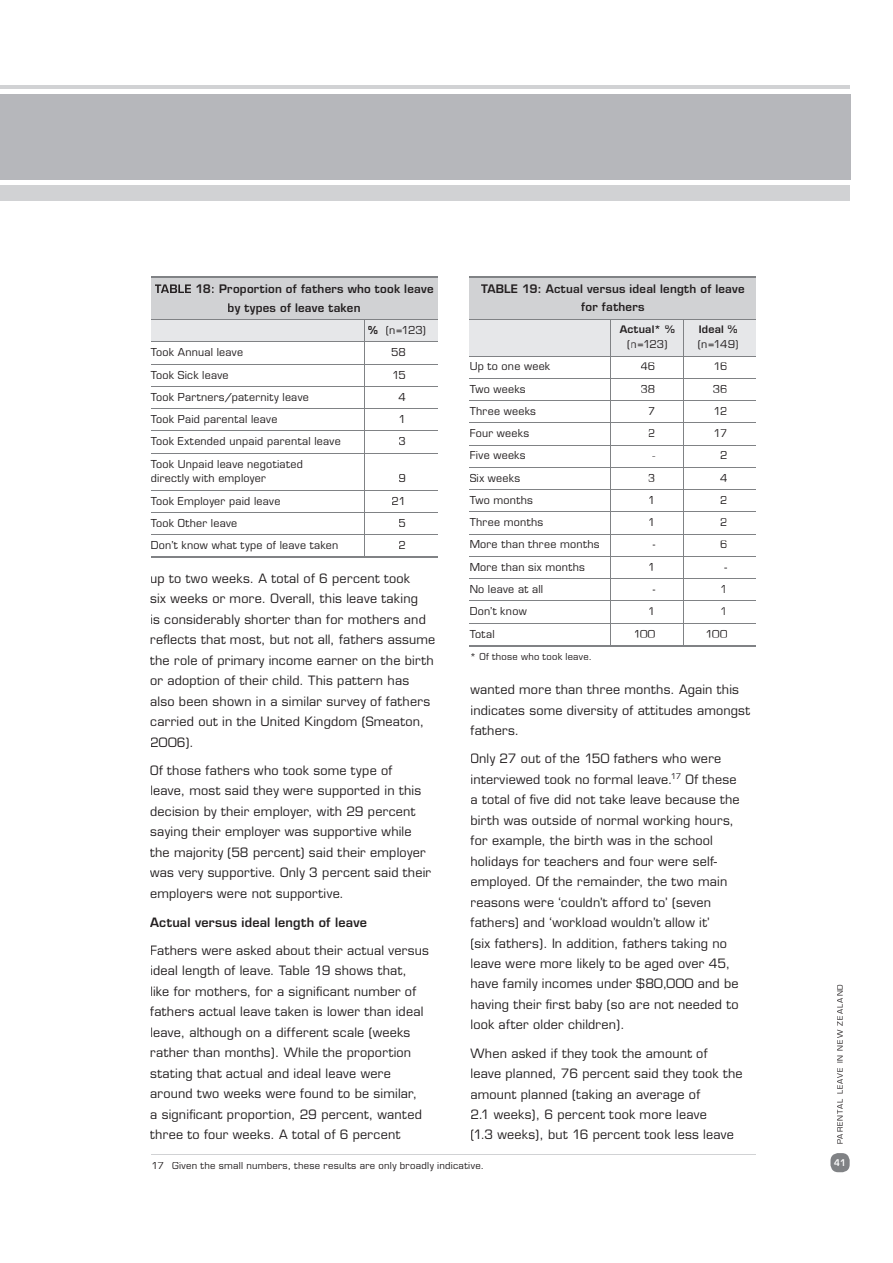
<style>
.page{position:relative;width:893px;height:1263px;background:#fff}
.page>*{position:absolute;margin:0;border:0;box-sizing:border-box;transform-origin:0 0}
.t1{font:12.6px/20.4px "Eurostile";letter-spacing:.02em;color:#231f20}
.t2{font:600 12.6px "Eurostile";letter-spacing:.015em;color:#231f20}
.t3{font:600 11.55px/18.8px "Eurostile";letter-spacing:.02em;color:#231f20}
.t4{font:10.65px/14.7px "Eurostile";letter-spacing:.025em;color:#231f20}
.t5{font:600 10.65px "Eurostile";letter-spacing:.02em;color:#231f20}
.t6{font:9.45px "Eurostile";letter-spacing:.025em;color:#231f20}
.t7{font:9.3px "Eurostile";letter-spacing:.03em;color:#231f20}
.t8{font:600 9px "Eurostile";color:#fff;scale:.9 1}
.t9{font:7.5px "Eurostile";letter-spacing:.145em;color:#231f20}
.s1{font-weight:700}
</style>
<div class="page">
<hr style="left:0;top:85px;width:850px;height:3px;background:#d1d2d4">
<div style="left:0;top:185px;width:850px;height:15px;background:#d1d2d4"></div>
<div style="left:831px;top:1153px;width:19px;height:19px;background:#808285;border-radius:8px"></div>
<div style="left:0;top:94px;width:850px;height:85px;background:#b6b7bb"></div>
<div style="left:470px;top:277px;width:286px;height:42px;background:#d1d2d4"></div>
<div style="left:470px;top:319px;width:286px;height:37px;background:#e6e7e9"></div>
<div style="left:151px;top:319px;width:286px;height:23px;background:#e6e7e9"></div>
<div style="left:151px;top:277px;width:286px;height:43px;background:#d1d2d4"></div>
<hr style="left:151px;top:277px;width:286px;height:1px;background:#808285">
<hr style="left:151px;top:319px;width:286px;height:1px;background:#808285">
<hr style="left:151px;top:342px;width:286px;height:1px;background:#808285">
<hr style="left:151px;top:364px;width:286px;height:1px;background:#808285">
<hr style="left:151px;top:386px;width:286px;height:1px;background:#808285">
<hr style="left:151px;top:408px;width:286px;height:1px;background:#808285">
<hr style="left:151px;top:431px;width:286px;height:1px;background:#808285">
<hr style="left:151px;top:453px;width:286px;height:1px;background:#808285">
<hr style="left:151px;top:490px;width:286px;height:1px;background:#808285">
<hr style="left:151px;top:512px;width:286px;height:1px;background:#808285">
<hr style="left:151px;top:534px;width:286px;height:1px;background:#808285">
<hr style="left:151px;top:557px;width:286px;height:1px;background:#808285">
<svg style="left:155px;top:284px;width:36px;height:9px"></svg>
<hr style="left:365px;top:320px;width:1px;height:238px;background:#808285">
<hr style="left:683px;top:319px;width:1px;height:327px;background:#808285">
<hr style="left:610px;top:319px;width:1px;height:327px;background:#808285">
<hr style="left:470px;top:276px;width:286px;height:1px;background:#808285">
<hr style="left:470px;top:319px;width:286px;height:1px;background:#808285">
<hr style="left:470px;top:356px;width:286px;height:1px;background:#808285">
<hr style="left:470px;top:378px;width:286px;height:1px;background:#808285">
<hr style="left:470px;top:400px;width:286px;height:1px;background:#808285">
<hr style="left:470px;top:422px;width:286px;height:1px;background:#808285">
<hr style="left:470px;top:445px;width:286px;height:1px;background:#808285">
<hr style="left:470px;top:467px;width:286px;height:1px;background:#808285">
<hr style="left:470px;top:489px;width:286px;height:1px;background:#808285">
<hr style="left:470px;top:512px;width:286px;height:1px;background:#808285">
<hr style="left:470px;top:534px;width:286px;height:1px;background:#808285">
<hr style="left:470px;top:556px;width:286px;height:1px;background:#808285">
<hr style="left:470px;top:578px;width:286px;height:1px;background:#808285">
<hr style="left:470px;top:601px;width:286px;height:1px;background:#808285">
<hr style="left:470px;top:623px;width:286px;height:1px;background:#808285">
<hr style="left:470px;top:645px;width:286px;height:1px;background:#808285">
<hr style="left:151px;top:1154px;width:604px;height:1px;background:#d1d2d4">
<p class="t3" style="left:228px;top:279px;width:207px;text-indent:-32px">18: Proportion of fathers who took leave by types of leave taken</p>
<p class="t4" style="left:368px;top:323px;width:59px"><span class="s1">%</span> (n=123)</p>
<p class="t4" style="left:151px;top:345px;width:94px">Took Annual leave</p>
<p class="t4" style="left:391px;top:345px;width:16px">58</p>
<p class="t4" style="left:151px;top:367px;width:79px">Took Sick leave</p>
<p class="t4" style="left:392px;top:367px;width:15px">15</p>
<p class="t4" style="left:151px;top:390px;width:159px">Took Partners/paternity leave</p>
<p class="t4" style="left:399px;top:390px;width:9px">4</p>
<p class="t4" style="left:151px;top:412px;width:128px">Took Paid parental leave</p>
<p class="t4" style="left:399px;top:412px;width:9px">1</p>
<p class="t4" style="left:151px;top:434px;width:191px">Took Extended unpaid parental leave</p>
<p class="t4" style="left:399px;top:434px;width:9px">3</p>
<p class="t4" style="left:151px;top:456px;width:153px">Took Unpaid leave negotiated directly with employer</p>
<p class="t4" style="left:399px;top:471px;width:9px">9</p>
<p class="t4" style="left:151px;top:493px;width:131px">Took Employer paid leave</p>
<p class="t4" style="left:392px;top:493px;width:16px">21</p>
<p class="t4" style="left:151px;top:516px;width:88px">Took Other leave</p>
<p class="t4" style="left:399px;top:516px;width:9px">5</p>
<p class="t4" style="left:151px;top:538px;width:189px">Don’t know what type of leave taken</p>
<p class="t4" style="left:399px;top:538px;width:9px">2</p>
<p class="t1" style="left:150px;top:568px;width:286px">up to two weeks. A total of 6 percent took<br>six weeks or more. Overall, this leave taking<br>is considerably shorter than for mothers and reflects that most, but not all, fathers assume the role of primary income earner on the birth or adoption of their child. This pattern has also been shown in a similar survey of fathers carried out in the United Kingdom (Smeaton, 2006).</p>
<p class="t1" style="left:150px;top:760px;width:282px">Of those fathers who took some type of<br>leave, most said they were supported in this decision by their employer, with 29 percent saying their employer was supportive while the majority (58 percent) said their employer was very supportive. Only 3 percent said their employers were not supportive.</p>
<p class="t2" style="left:150px;top:914px;width:218px">Actual versus ideal length of leave</p>
<p class="t1" style="left:150px;top:940px;width:280px">Fathers were asked about their actual versus ideal length of leave. Table 19 shows that, like for mothers, for a significant number of fathers actual leave taken is lower than ideal leave, although on a different scale (weeks rather than months). While the proportion stating that actual and ideal leave were around two weeks were found to be similar,<br>a significant proportion, 29 percent, wanted three to four weeks. A total of 6 percent</p>
<p class="t3" style="left:481px;top:279px;width:265px;text-align:center">TABLE 19: Actual versus ideal length of leave for fathers</p>
<p class="t5" style="left:620px;top:323px;width:57px">Actual* %</p>
<p class="t5" style="left:699px;top:323px;width:40px">Ideal %</p>
<p class="t4" style="left:627px;top:337px;width:42px">(n=123)</p>
<p class="t4" style="left:698px;top:337px;width:42px">(n=149)</p>
<p class="t4" style="left:470px;top:359px;width:82px">Up to one week</p>
<p class="t4" style="left:640px;top:359px;width:16px">46</p>
<p class="t4" style="left:714px;top:359px;width:15px">16</p>
<p class="t4" style="left:470px;top:381px;width:58px">Two weeks</p>
<p class="t4" style="left:641px;top:381px;width:16px">38</p>
<p class="t4" style="left:713px;top:381px;width:16px">36</p>
<p class="t4" style="left:470px;top:404px;width:68px">Three weeks</p>
<p class="t4" style="left:648px;top:404px;width:9px">7</p>
<p class="t4" style="left:714px;top:404px;width:15px">12</p>
<p class="t4" style="left:470px;top:426px;width:61px">Four weeks</p>
<p class="t4" style="left:648px;top:426px;width:9px">2</p>
<p class="t4" style="left:714px;top:426px;width:15px">17</p>
<p class="t4" style="left:470px;top:448px;width:57px">Five weeks</p>
<p class="t4" style="left:653px;top:448px;width:4px">-</p>
<p class="t4" style="left:720px;top:448px;width:9px">2</p>
<p class="t4" style="left:470px;top:471px;width:52px">Six weeks</p>
<p class="t4" style="left:648px;top:471px;width:9px">3</p>
<p class="t4" style="left:720px;top:471px;width:9px">4</p>
<p class="t4" style="left:470px;top:493px;width:65px">Two months</p>
<p class="t4" style="left:648px;top:493px;width:9px">1</p>
<p class="t4" style="left:720px;top:493px;width:9px">2</p>
<p class="t4" style="left:470px;top:515px;width:75px">Three months</p>
<p class="t4" style="left:648px;top:515px;width:9px">1</p>
<p class="t4" style="left:720px;top:515px;width:9px">2</p>
<p class="t4" style="left:470px;top:537px;width:131px">More than three months</p>
<p class="t4" style="left:653px;top:537px;width:4px">-</p>
<p class="t4" style="left:720px;top:537px;width:9px">6</p>
<p class="t4" style="left:470px;top:560px;width:117px">More than six months</p>
<p class="t4" style="left:648px;top:560px;width:9px">1</p>
<p class="t4" style="left:725px;top:560px;width:4px">-</p>
<p class="t4" style="left:470px;top:582px;width:75px">No leave at all</p>
<p class="t4" style="left:653px;top:582px;width:4px">-</p>
<p class="t4" style="left:720px;top:582px;width:9px">1</p>
<p class="t4" style="left:470px;top:604px;width:59px">Don’t know</p>
<p class="t4" style="left:648px;top:604px;width:9px">1</p>
<p class="t4" style="left:720px;top:604px;width:9px">1</p>
<p class="t4" style="left:470px;top:626px;width:26px">Total</p>
<p class="t4" style="left:633px;top:626px;width:23px">100</p>
<p class="t4" style="left:706px;top:626px;width:23px">100</p>
<p class="t7" style="left:470px;top:651px;width:124px">* Of those who took leave.</p>
<p class="t1" style="left:471px;top:679px;width:281px">wanted more than three months. Again this indicates some diversity of attitudes amongst fathers.</p>
<p class="t1" style="left:471px;top:748px;width:271px">Only 27 out of the 150 fathers who were interviewed took no formal leave.<sup>17</sup> Of these a total of five did not take leave because the birth was outside of normal working hours, for example, the birth was in the school holidays for teachers and four were self&shy;employed. Of the remainder, the two main reasons were ‘couldn’t afford to’ (seven fathers) and ‘workload wouldn’t allow it’<br>(six fathers). In addition, fathers taking no leave were more likely to be aged over 45, have family incomes under $80,000 and be having their first baby (so are not needed to look after older children).</p>
<p class="t1" style="left:471px;top:1043px;width:274px">When asked if they took the amount of<br>leave planned, 76 percent said they took the amount planned (taking an average of<br>2.1 weeks), 6 percent took more leave<br>(1.3 weeks), but 16 percent took less leave</p>
<p class="t6" style="left:152px;top:1160px;width:334px">17 Given the small numbers, these results are only broadly indicative.</p>
<p class="t9" style="left:836px;top:1144px;width:162px;rotate:-90deg">PARENTAL LEAVE IN NEW ZEALAND</p>
<p class="t8" style="left:834px;top:1157px;width:14px">41</p>
</div>
